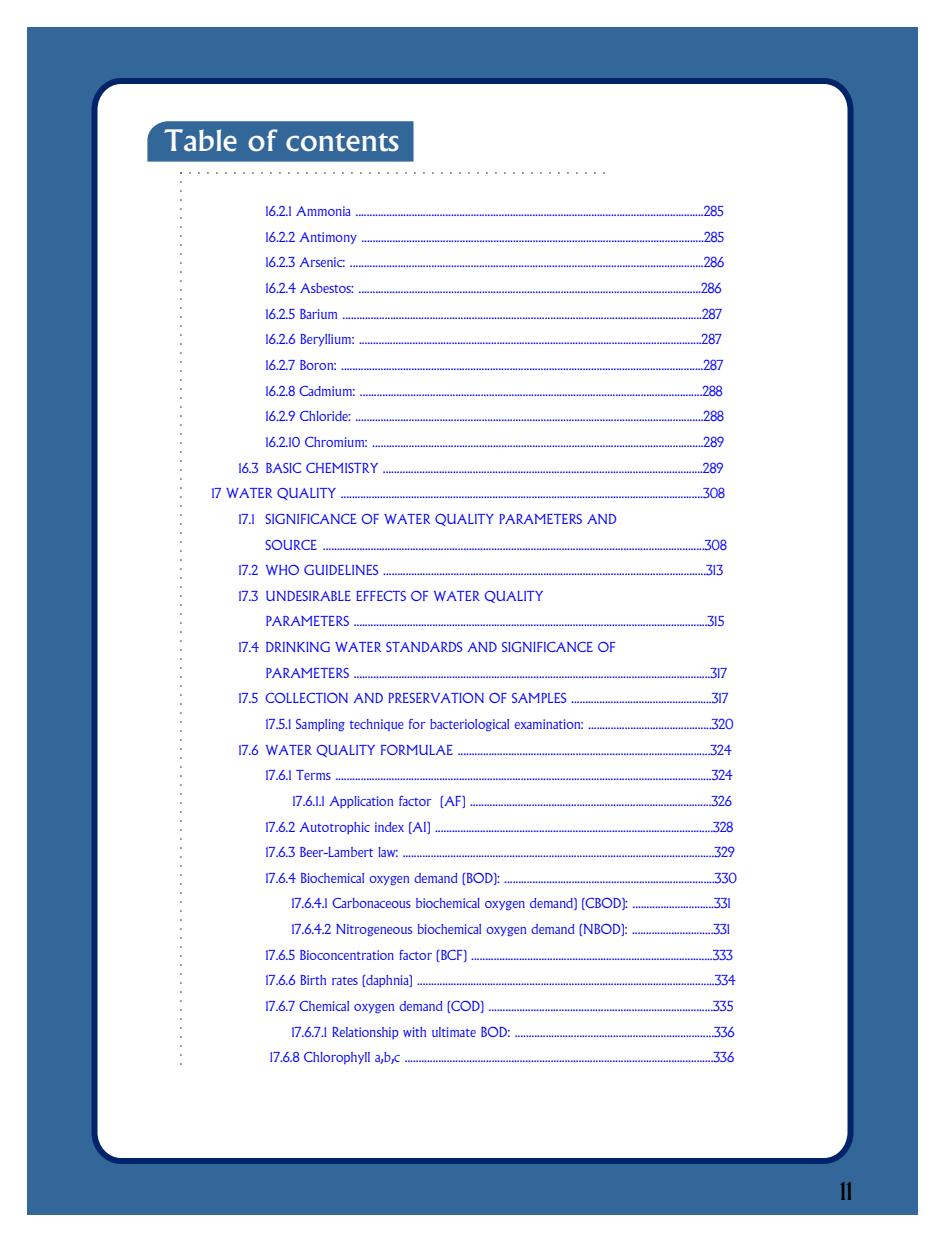
<style>
.page{position:relative;width:945px;height:1242px;background:#fff}
.page>*{position:absolute;margin:0;border:0;box-sizing:border-box;transform-origin:0 0}
.t1{font:500 28.2px "Albertus";color:#fff;scale:1.13 1}
.t2{font:24px "Albertus";color:#000}
.t3{font:13.5px "Albertus MT Lt";color:#00f}
</style>
<div class="page">
<div style="left:27px;top:27px;width:891px;height:1188px;background:#369"></div>
<div style="left:92px;top:78px;width:762px;height:1086px;background:#fff;border:6px solid #002469;border-radius:28px"></div>
<div style="left:147px;top:121px;width:267px;height:41px;background:#369"></div>
<p class="t1" style="left:163px;top:129px;width:210px">Table of contents</p>
<p class="t3" style="left:266px;top:206px;width:460px">16.2.1 Ammonia ............................................................................................................................285</p>
<p class="t3" style="left:266px;top:232px;width:460px">16.2.2 Antimony ..........................................................................................................................285</p>
<p class="t3" style="left:266px;top:257px;width:460px">16.2.3 Arsenic: ..............................................................................................................................286</p>
<p class="t3" style="left:266px;top:283px;width:458px">16.2.4 Asbestos: ..........................................................................................................................286</p>
<p class="t3" style="left:266px;top:309px;width:458px">16.2.5 Barium ................................................................................................................................287</p>
<p class="t3" style="left:266px;top:334px;width:458px">16.2.6 Beryllium: ..........................................................................................................................287</p>
<p class="t3" style="left:266px;top:360px;width:460px">16.2.7 Boron: .................................................................................................................................287</p>
<p class="t3" style="left:266px;top:385px;width:459px">16.2.8 Cadmium: ..........................................................................................................................288</p>
<p class="t3" style="left:266px;top:411px;width:460px">16.2.9 Chloride: ............................................................................................................................288</p>
<p class="t3" style="left:266px;top:437px;width:460px">16.2.10 Chromium: ......................................................................................................................289</p>
<p class="t3" style="left:238px;top:462px;width:487px">16.3 BASIC CHEMISTRY ..................................................................................................................289</p>
<p class="t3" style="left:212px;top:488px;width:515px">17 WATER QUALITY .................................................................................................................................308</p>
<p class="t3" style="left:238px;top:514px;width:380px">17.1 SIGNIFICANCE OF WATER QUALITY PARAMETERS AND</p>
<p class="t3" style="left:265px;top:539px;width:463px">SOURCE ........................................................................................................................................308</p>
<p class="t3" style="left:238px;top:565px;width:486px">17.2 WHO GUIDELINES ...................................................................................................................313</p>
<p class="t3" style="left:238px;top:591px;width:307px">17.3 UNDESIRABLE EFFECTS OF WATER QUALITY</p>
<p class="t3" style="left:265px;top:616px;width:460px">PARAMETERS ..............................................................................................................................315</p>
<p class="t3" style="left:238px;top:642px;width:379px">17.4 DRINKING WATER STANDARDS AND SIGNIFICANCE OF</p>
<p class="t3" style="left:265px;top:667px;width:463px">PARAMETERS ...............................................................................................................................317</p>
<p class="t3" style="left:238px;top:693px;width:492px">17.5 COLLECTION AND PRESERVATION OF SAMPLES ..................................................317</p>
<p class="t3" style="left:266px;top:719px;width:470px">17.5.1 Sampling technique for bacteriological examination: ............................................320</p>
<p class="t3" style="left:238px;top:744px;width:494px">17.6 WATER QUALITY FORMULAE ..........................................................................................324</p>
<p class="t3" style="left:266px;top:770px;width:469px">17.6.1 Terms ......................................................................................................................................324</p>
<p class="t3" style="left:293px;top:796px;width:441px">17.6.1.1 Application factor (AF) ......................................................................................326</p>
<p class="t3" style="left:266px;top:821px;width:469px">17.6.2 Autotrophic index (AI) ...................................................................................................328</p>
<p class="t3" style="left:266px;top:847px;width:471px">17.6.3 Beer-Lambert law: ...............................................................................................................329</p>
<p class="t3" style="left:266px;top:873px;width:473px">17.6.4 Biochemical oxygen demand (BOD): ...........................................................................330</p>
<p class="t3" style="left:292px;top:898px;width:441px">17.6.4.1 Carbonaceous biochemical oxygen demand) (CBOD): .............................331</p>
<p class="t3" style="left:292px;top:924px;width:440px">17.6.4.2 Nitrogeneous biochemical oxygen demand (NBOD): .............................331</p>
<p class="t3" style="left:266px;top:950px;width:469px">17.6.5 Bioconcentration factor (BCF) ......................................................................................333</p>
<p class="t3" style="left:266px;top:975px;width:472px">17.6.6 Birth rates (daphnia) ..........................................................................................................334</p>
<p class="t3" style="left:266px;top:1001px;width:469px">17.6.7 Chemical oxygen demand (COD) ................................................................................335</p>
<p class="t3" style="left:292px;top:1026px;width:445px">17.6.7.1 Relationship with ultimate BOD: .......................................................................336</p>
<p class="t3" style="left:270px;top:1052px;width:466px">17.6.8 Chlorophyll a,b,c ..............................................................................................................336</p>
<h2 class="t2" style="left:840px;top:1178px;width:14px">11</h2>
</div>
